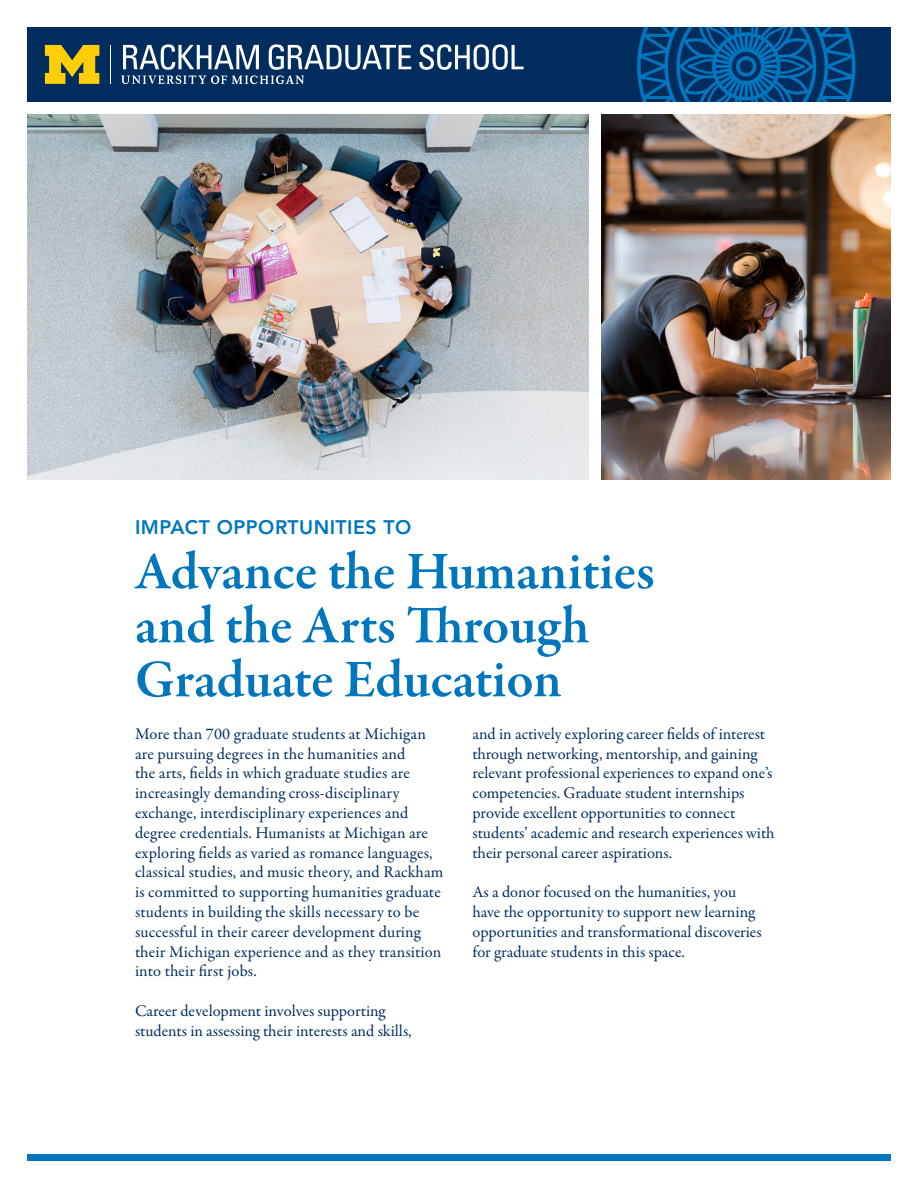
<style>
.page{position:relative;width:918px;height:1188px;background:#fff}
.page>*{position:absolute;margin:0;border:0;box-sizing:border-box;transform-origin:0 0}
.t1{font:600 54px/54px "Garamond Premr Pro";letter-spacing:-.005em;color:#0076be}
.t2{font:800 19.5px "Avenir LT Std";letter-spacing:.025em;color:#0076be}
.t3{font:16.5px/19.8px "Garamond Premr Pro";color:#002d5e}
</style>
<div class="page">
<img style="left:27px;top:114px;width:562px;height:366px">
<img style="left:602px;top:114px;width:289px;height:366px">
<div style="left:27px;top:27px;width:864px;height:75px;background:#002d5e"></div>
<svg style="left:419px;top:44px;width:105px;height:26px"></svg>
<hr style="left:110px;top:45px;width:1px;height:39px;background:#fff">
<svg style="left:45px;top:45px;width:54px;height:39px"></svg>
<svg style="left:121px;top:44px;width:290px;height:40px"></svg>
<div style="left:27px;top:1155px;width:864px;height:6px;background:#0076be"></div>
<svg style="left:637px;top:27px;width:218px;height:75px"></svg>
<p class="t2" style="left:135px;top:516px;width:278px">IMPACT OPPORTUNITIES TO</p>
<p class="t1" style="left:135px;top:545px;width:521px">Advance the Humanities and the Arts Through<br>Graduate Education</p>
<p class="t3" style="left:135px;top:724px;width:310px">More than 700 graduate students at Michigan are pursuing degrees in the humanities and<br>the arts, fields in which graduate studies are increasingly demanding cross-disciplinary exchange, interdisciplinary experiences and degree credentials. Humanists at Michigan are exploring fields as varied as romance languages, classical studies, and music theory, and Rackham is committed to supporting humanities graduate students in building the skills necessary to be successful in their career development during their Michigan experience and as they transition into their first jobs.</p>
<p class="t3" style="left:135px;top:1001px;width:278px">Career development involves supporting students in assessing their interests and skills,</p>
<p class="t3" style="left:472px;top:724px;width:304px">and in actively exploring career fields of interest through networking, mentorship, and gaining relevant professional experiences to expand one’s competencies. Graduate student internships provide excellent opportunities to connect students’ academic and research experiences with their personal career aspirations.</p>
<p class="t3" style="left:472px;top:883px;width:291px">As a donor focused on the humanities, you have the opportunity to support new learning opportunities and transformational discoveries for graduate students in this space.</p>
</div>
